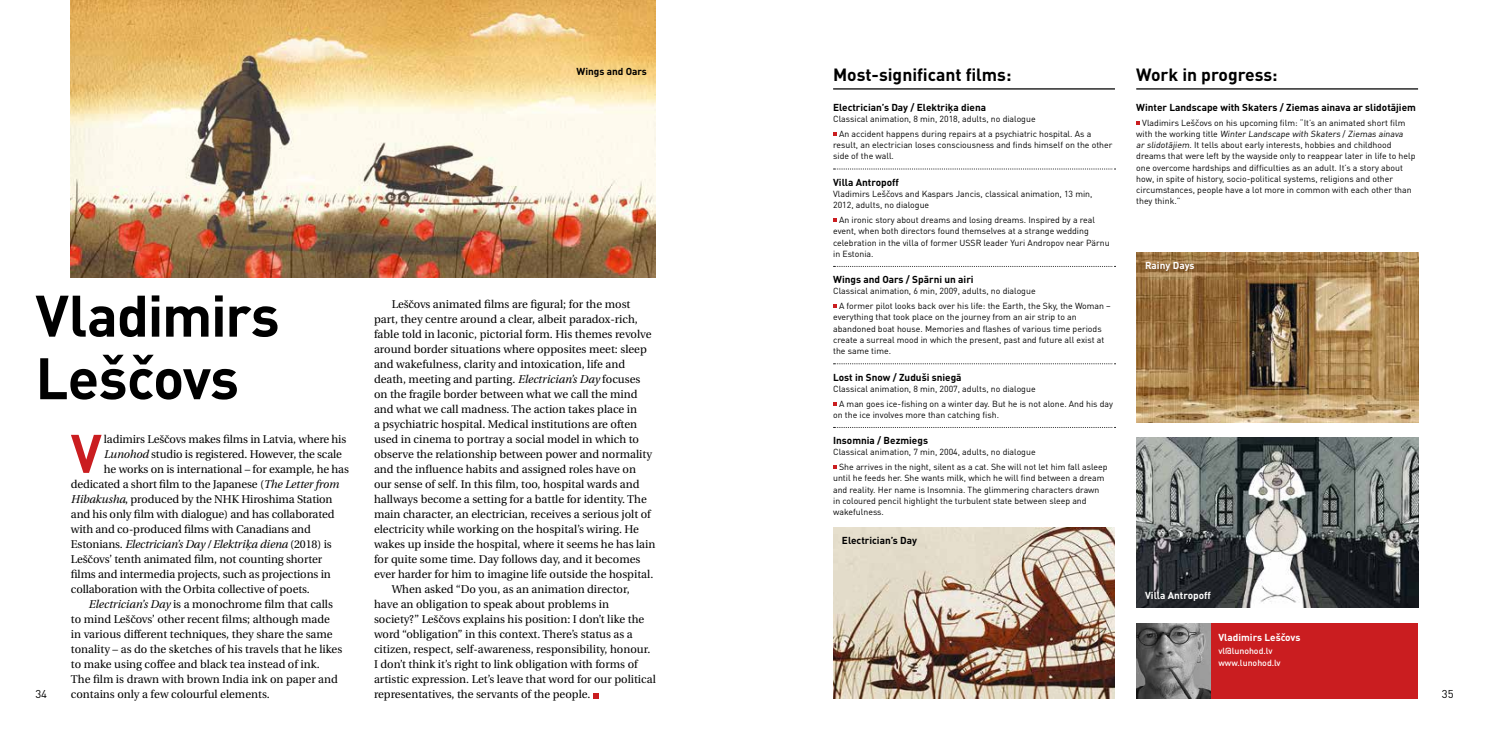
<style>
.page{position:relative;width:1489px;height:745px;background:#fff}
.page>*{position:absolute;margin:0;border:0;box-sizing:border-box;transform-origin:0 0}
.t1{font:700 57.5px/62.5px "DIN Pro";letter-spacing:-.02em;color:#000}
.t2{font:700 53.38px "DIN Pro";color:#ca1d20}
.t3{font:700 17.5px "DIN Pro";color:#000}
.t4{font:11.25px "Utopia CE";color:#000}
.t5{font:italic 11.25px "Utopia CE";letter-spacing:-.01em;color:#000}
.t6{font:11.25px "DIN Pro";color:#000}
.t7{font:700 10px "DIN Pro";color:#000}
.t8{font:700 10px "DIN Pro";color:#fff}
.t9{font:8.75px/11.2px "DIN Pro";color:#000}
.t10{font:500 8.75px/11.2px "DIN Pro";color:#fff}
.s1{font-style:italic}
.s2{font-style:normal}
</style>
<div class="page">
<svg style="left:593px;top:693px;width:5px;height:4px"></svg>
<hr style="left:1136px;top:88px;width:281px;height:1px;background:#000">
<hr style="left:833px;top:88px;width:281px;height:1px;background:#000">
<svg style="left:833px;top:168px;width:282px;height:1px"></svg>
<svg style="left:833px;top:218px;width:3px;height:4px"></svg>
<svg style="left:833px;top:266px;width:282px;height:1px"></svg>
<svg style="left:833px;top:304px;width:3px;height:4px"></svg>
<svg style="left:833px;top:363px;width:282px;height:1px"></svg>
<img style="left:1136px;top:623px;width:75px;height:74px">
<div style="left:1211px;top:622px;width:206px;height:75px;background:#ca1d20"></div>
<img style="left:833px;top:527px;width:281px;height:170px">
<img style="left:1136px;top:437px;width:281px;height:170px">
<img style="left:1136px;top:252px;width:281px;height:170px">
<img style="left:71px;top:0;width:585px;height:277px">
<p class="t7" style="left:576px;top:65px;width:72px">Wings and Oars</p>
<h3 class="t3" style="left:833px;top:62px;width:180px">Most-significant films:</h3>
<p class="t7" style="left:833px;top:100px;width:154px">Electrician’s Day / Elektriķa diena</p>
<p class="t9" style="left:839px;top:111px;width:254px;line-height:14.8px;text-indent:-6px">Classical animation, 8 min, 2018, adults, no dialogue<br>An accident happens during repairs at a psychiatric hospital. As a</p>
<p class="t9" style="left:833px;top:139px;width:281px">result, an electrician loses consciousness and finds himself on the other side of the wall.</p>
<p class="t7" style="left:833px;top:175px;width:67px">Villa Antropoff</p>
<p class="t9" style="left:833px;top:188px;width:261px">Vladimirs Leščovs and Kaspars Jancis, classical animation, 13 min,<br>2012, adults, no dialogue</p>
<p class="t9" style="left:833px;top:214px;width:278px;text-indent:6px">An ironic story about dreams and losing dreams. Inspired by a real event, when both directors found themselves at a strange wedding celebration in the villa of former USSR leader Yuri Andropov near Pärnu in Estonia.</p>
<p class="t7" style="left:833px;top:272px;width:142px">Wings and Oars / Spārni un airi</p>
<p class="t9" style="left:839px;top:283px;width:273px;line-height:14.8px;text-indent:-6px">Classical animation, 6 min, 2009, adults, no dialogue<br>A former pilot looks back over his life: the Earth, the Sky, the Woman –</p>
<p class="t9" style="left:833px;top:311px;width:273px">everything that took place on the journey from an air strip to an abandoned boat house. Memories and flashes of various time periods create a surreal mood in which the present, past and future all exist at the same time.</p>
<p class="t7" style="left:833px;top:370px;width:130px">Lost in Snow / Zuduši sniegā</p>
<p class="t9" style="left:839px;top:380px;width:275px;line-height:14.8px;text-indent:-6px">Classical animation, 8 min, 2007, adults, no dialogue<br>A man goes ice-fishing on a winter day. But he is not alone. And his day</p>
<p class="t9" style="left:833px;top:408px;width:167px">on the ice involves more than catching fish.</p>
<p class="t7" style="left:833px;top:433px;width:96px">Insomnia / Bezmiegs</p>
<p class="t9" style="left:839px;top:444px;width:270px;line-height:14.8px;text-indent:-6px">Classical animation, 7 min, 2004, adults, no dialogue<br>She arrives in the night, silent as a cat. She will not let him fall asleep</p>
<p class="t9" style="left:833px;top:472px;width:273px">until he feeds her. She wants milk, which he will find between a dream and reality. Her name is Insomnia. The glimmering characters drawn in coloured pencil highlight the turbulent state between sleep and wakefulness.</p>
<h3 class="t3" style="left:1136px;top:62px;width:143px">Work in progress:</h3>
<p class="t7" style="left:1136px;top:100px;width:281px">Winter Landscape with Skaters / Ziemas ainava ar slidotājiem</p>
<p class="t9" style="left:1136px;top:116px;width:281px;text-indent:6px">Vladimirs Leščovs on his upcoming film: “It’s an animated short film wi t h t h e wo rk i n g t i t le Winter Landscape with Skaters / Ziemas ainava ar slidotājiem. It tells about early interests, hobbies and childhood dreams that were left by the wayside only to reappear later in life to help one overcome hardships and difficulties as an adult. It’s a story about how, in spite of history, socio-political systems, religions and other circumstances, people have a lot more in common with each other than they think.”</p>
<p class="t8" style="left:1144px;top:258px;width:51px">Rainy Days</p>
<h1 class="t1" style="left:35px;top:282px;width:246px">Vladimirs<br>Leščovs</h1>
<p class="t4" style="left:392px;top:297px;width:240px">Leščovs animated films are figural; for the most</p>
<p class="t4" style="left:374px;top:312px;width:265px">part, they centre around a clear, albeit paradox-rich,</p>
<p class="t4" style="left:374px;top:327px;width:279px">fable told in laconic, pictorial form. His themes revolve</p>
<p class="t4" style="left:374px;top:342px;width:274px">around border situations where opposites meet: sleep</p>
<p class="t4" style="left:374px;top:357px;width:252px">and wakefulness, clarity and intoxication, life and</p>
<p class="t4" style="left:374px;top:372px;width:268px">death, meeting and parting. <span class="s1">Electrician’s Day</span> focuses</p>
<p class="t4" style="left:374px;top:387px;width:265px">on the fragile border between what we call the mind</p>
<p class="t4" style="left:374px;top:402px;width:265px">and what we call madness. The action takes place in</p>
<p class="t4" style="left:374px;top:417px;width:265px">a psychiatric hospital. Medical institutions are often</p>
<p class="t4" style="left:374px;top:432px;width:266px">used in cinema to portray a social model in which to</p>
<p class="t4" style="left:374px;top:447px;width:279px">observe the relationship between power and normality</p>
<p class="t4" style="left:374px;top:462px;width:263px">and the influence habits and assigned roles have on</p>
<p class="t4" style="left:374px;top:477px;width:267px">our sense of self. In this film, too, hospital wards and</p>
<p class="t4" style="left:374px;top:492px;width:274px">hallways become a setting for a battle for identity. The</p>
<p class="t4" style="left:374px;top:507px;width:278px">main character, an electrician, receives a serious jolt of</p>
<p class="t4" style="left:374px;top:522px;width:266px">electricity while working on the hospital’s wiring. He</p>
<p class="t4" style="left:374px;top:537px;width:283px">wakes up inside the hospital, where it seems he has lain</p>
<p class="t4" style="left:374px;top:552px;width:268px">for quite some time. Day follows day, and it becomes</p>
<p class="t4" style="left:374px;top:567px;width:281px">ever harder for him to imagine life outside the hospital.</p>
<p class="t4" style="left:392px;top:582px;width:239px">When asked “Do you, as an animation director,</p>
<p class="t4" style="left:374px;top:597px;width:236px">have an obligation to speak about problems in</p>
<p class="t4" style="left:374px;top:612px;width:272px">society?” Leščovs explains his position: I don’t like the</p>
<p class="t4" style="left:374px;top:627px;width:260px">word “obligation” in this context. There’s status as a</p>
<p class="t4" style="left:374px;top:642px;width:278px">citizen, respect, self-awareness, responsibility, honour.</p>
<p class="t4" style="left:374px;top:657px;width:265px">I don’t think it’s right to link obligation with forms of</p>
<p class="t4" style="left:374px;top:672px;width:283px">artistic expression. Let’s leave that word for our political</p>
<p class="t4" style="left:374px;top:687px;width:218px">representatives, the servants of the people.</p>
<h2 class="t2" style="left:71px;top:417px;width:33px">V</h2>
<p class="t4" style="left:104px;top:432px;width:244px">ladimirs Leščovs makes films in Latvia, where his</p>
<p class="t4" style="left:104px;top:447px;width:240px"><span class="s1">Lunohod</span> studio is registered. However, the scale</p>
<p class="t4" style="left:104px;top:462px;width:246px">he works on is international – for example, he has</p>
<p class="t4" style="left:71px;top:477px;width:270px">dedicated a short film to the Japanese (<span class="s1">The Letter from</span></p>
<p class="t4" style="left:71px;top:492px;width:263px"><span class="s1">Hibakusha</span>, produced by the NHK Hiroshima Station</p>
<p class="t4" style="left:71px;top:507px;width:265px">and his only film with dialogue) and has collaborated</p>
<p class="t4" style="left:71px;top:522px;width:241px">with and co-produced films with Canadians and</p>
<p class="t5" style="left:71px;top:537px;width:262px"><span class="s2">Estonians.</span> Electrician’s Day / Elektriķa diena <span class="s2">(2018) is</span></p>
<p class="t4" style="left:71px;top:552px;width:253px">Leščovs’ tenth animated film, not counting shorter</p>
<p class="t4" style="left:71px;top:567px;width:261px">films and intermedia projects, such as projections in</p>
<p class="t4" style="left:71px;top:582px;width:240px">collaboration with the Orbita collective of poets.</p>
<p class="t4" style="left:89px;top:597px;width:246px"><span class="s1">Electrician’s Day</span> is a monochrome film that calls</p>
<p class="t4" style="left:71px;top:612px;width:260px">to mind Leščovs’ other recent films; although made</p>
<p class="t4" style="left:71px;top:627px;width:263px">in various different techniques, they share the same</p>
<p class="t4" style="left:71px;top:642px;width:273px">tonality – as do the sketches of his travels that he likes</p>
<p class="t4" style="left:71px;top:657px;width:250px">to make using coffee and black tea instead of ink.</p>
<p class="t4" style="left:71px;top:672px;width:268px">The film is drawn with brown India ink on paper and</p>
<p class="t4" style="left:71px;top:687px;width:200px">contains only a few colourful elements.</p>
<p class="t7" style="left:842px;top:533px;width:77px">Electrician’s Day</p>
<p class="t8" style="left:1144px;top:588px;width:67px">Villa Antropoff</p>
<p class="t8" style="left:1218px;top:630px;width:84px">Vladimirs Leščovs</p>
<p class="t10" style="left:1218px;top:644px;width:64px">vl@lunohod.lv www.lunohod.lv</p>
<p class="t6" style="left:35px;top:686px;width:13px">34</p>
<p class="t6" style="left:1441px;top:686px;width:13px">35</p>
</div>
